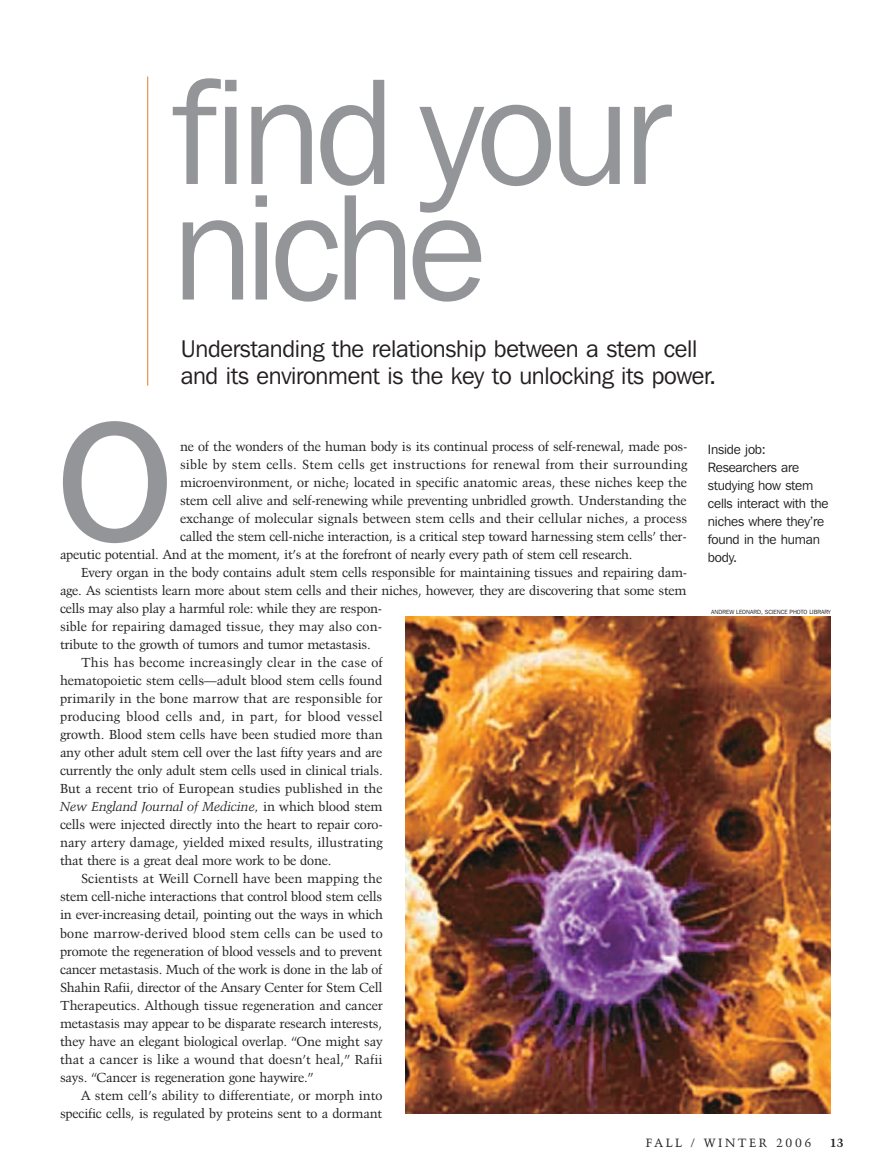
<style>
.page{position:relative;width:891px;height:1175px;background:#fff}
.page>*{position:absolute;margin:0;border:0;box-sizing:border-box;transform-origin:0 0}
.t1{font:225px "Franklin Gothic IT Cby BT";color:#939598}
.t2{font:150px/115.5px "Franklin Gothic IT Cby BT";letter-spacing:-.04em;color:#939598}
.t3{font:24px/27px "Franklin Gothic IT Cby BT";letter-spacing:-.01em;color:#231f20}
.t4{font:13.5px/18px "Franklin Gothic IT Cby BT";letter-spacing:-.01em;color:#231f20}
.t5{font:13.05px "Kuenstler 480 BT";letter-spacing:-.01em;color:#231f20}
.t6{font:13.05px "Kuenstler 480 BT";letter-spacing:.01em;color:#231f20}
.t7{font:13.05px "Kuenstler 480 BT";letter-spacing:.025em;color:#231f20}
.t8{font:13.05px "Kuenstler 480 BT";letter-spacing:.015em;color:#231f20}
.t9{font:italic 13.05px "Kuenstler 480 BT";letter-spacing:-.005em;color:#231f20}
.t10{font:13.05px "Kuenstler 480 BT";letter-spacing:.02em;color:#231f20}
.t11{font:12px "Kuenstler 480 BT";letter-spacing:.215em;color:#231f20}
.t12{font:700 12px "Kuenstler 480 BT";color:#231f20}
.t13{font:6px "Franklin Gothic IT Cby BT";color:#231f20}
.s1{font-style:normal}
</style>
<div class="page">
<img style="left:405px;top:616px;width:426px;height:497px">
<hr style="left:147px;top:76px;width:1px;height:310px;background:#e07e26">
<h2 class="t2" style="left:172px;top:87px;width:499px">find your niche</h2>
<h3 class="t3" style="left:181px;top:338px;width:537px">Understanding the relationship between a stem cell and its environment is the key to unlocking its power.</h3>
<h1 class="t1" style="left:56px;top:384px;width:120px">o</h1>
<p class="t5" style="left:180px;top:441px;width:509px">ne of the wonders of the human body is its continual process of self-renewal, made pos-</p>
<p class="t7" style="left:180px;top:459px;width:509px">sible by stem cells. Stem cells get instructions for renewal from their surrounding</p>
<p class="t5" style="left:180px;top:477px;width:508px">microenvironment, or niche; located in specific anatomic areas, these niches keep the</p>
<p class="t5" style="left:180px;top:495px;width:508px">stem cell alive and self-renewing while preventing unbridled growth. Understanding the</p>
<p class="t6" style="left:180px;top:513px;width:509px">exchange of molecular signals between stem cells and their cellular niches, a process</p>
<p class="t5" style="left:180px;top:531px;width:509px">called the stem cell-niche interaction, is a critical step toward harnessing stem cells’ ther-</p>
<p class="t5" style="left:60px;top:549px;width:574px">apeutic potential. And at the moment, it’s at the forefront of nearly every path of stem cell research.</p>
<p class="t5" style="left:81px;top:567px;width:608px">Every organ in the body contains adult stem cells responsible for maintaining tissues and repairing dam-</p>
<p class="t5" style="left:60px;top:585px;width:628px">age. As scientists learn more about stem cells and their niches, however, they are discovering that some stem</p>
<p class="t5" style="left:60px;top:603px;width:324px">cells may also play a harmful role: while they are respon-</p>
<p class="t6" style="left:60px;top:621px;width:324px">sible for repairing damaged tissue, they may also con-</p>
<p class="t5" style="left:60px;top:639px;width:312px">tribute to the growth of tumors and tumor metastasis.</p>
<p class="t7" style="left:81px;top:657px;width:303px">This has become increasingly clear in the case of</p>
<p class="t5" style="left:60px;top:675px;width:324px">hematopoietic stem cells—adult blood stem cells found</p>
<p class="t8" style="left:60px;top:693px;width:324px">primarily in the bone marrow that are responsible for</p>
<p class="t7" style="left:60px;top:711px;width:324px">producing blood cells and, in part, for blood vessel</p>
<p class="t5" style="left:60px;top:729px;width:324px">growth. Blood stem cells have been studied more than</p>
<p class="t5" style="left:60px;top:747px;width:324px">any other adult stem cell over the last fifty years and are</p>
<p class="t5" style="left:60px;top:765px;width:324px">currently the only adult stem cells used in clinical trials.</p>
<p class="t6" style="left:60px;top:783px;width:324px">But a recent trio of European studies published in the</p>
<p class="t9" style="left:60px;top:801px;width:324px">New England Journal of Medicine, <span class="s1">in which blood stem</span></p>
<p class="t5" style="left:60px;top:819px;width:324px">cells were injected directly into the heart to repair coro-</p>
<p class="t6" style="left:60px;top:837px;width:324px">nary artery damage, yielded mixed results, illustrating</p>
<p class="t5" style="left:60px;top:855px;width:273px">that there is a great deal more work to be done.</p>
<p class="t8" style="left:81px;top:873px;width:303px">Scientists at Weill Cornell have been mapping the</p>
<p class="t5" style="left:60px;top:891px;width:324px">stem cell-niche interactions that control blood stem cells</p>
<p class="t5" style="left:60px;top:909px;width:324px">in ever-increasing detail, pointing out the ways in which</p>
<p class="t10" style="left:60px;top:927px;width:324px">bone marrow-derived blood stem cells can be used to</p>
<p class="t5" style="left:60px;top:945px;width:324px">promote the regeneration of blood vessels and to prevent</p>
<p class="t5" style="left:60px;top:963px;width:324px">cancer metastasis. Much of the work is done in the lab of</p>
<p class="t5" style="left:60px;top:981px;width:324px">Shahin Rafii, director of the Ansary Center for Stem Cell</p>
<p class="t5" style="left:60px;top:999px;width:324px">Therapeutics. Although tissue regeneration and cancer</p>
<p class="t5" style="left:60px;top:1017px;width:324px">metastasis may appear to be disparate research interests,</p>
<p class="t5" style="left:60px;top:1035px;width:324px">they have an elegant biological overlap. “One might say</p>
<p class="t8" style="left:60px;top:1053px;width:324px">that a cancer is like a wound that doesn’t heal,” Rafii</p>
<p class="t5" style="left:60px;top:1071px;width:255px">says. “Cancer is regeneration gone haywire.”</p>
<p class="t5" style="left:81px;top:1089px;width:303px">A stem cell’s ability to differentiate, or morph into</p>
<p class="t5" style="left:60px;top:1107px;width:324px">specific cells, is regulated by proteins sent to a dormant</p>
<p class="t4" style="left:708px;top:441px;width:122px">Inside job:<br>Researchers are studying how stem cells interact with the niches where they’re found in the human body.</p>
<p class="t13" style="left:711px;top:609px;width:121px">ANDREW LEONARD, SCIENCE PHOTO LIBRARY</p>
<p class="t11" style="left:646px;top:1137px;width:167px">FALL / WINTER 2006</p>
<p class="t12" style="left:830px;top:1137px;width:15px">13</p>
</div>
